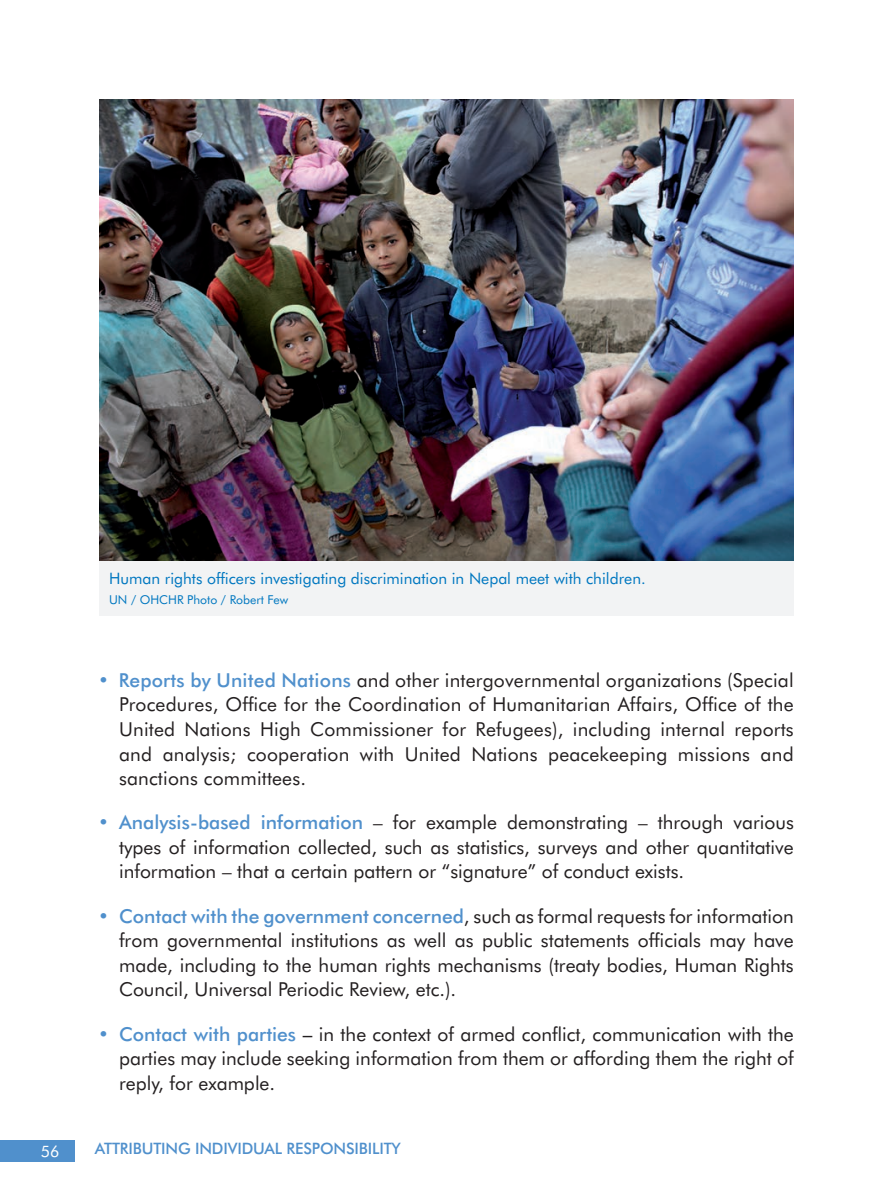
<style>
.page{position:relative;width:893px;height:1191px;background:#fff}
.page>*{position:absolute;margin:0;border:0;box-sizing:border-box;transform-origin:0 0}
.t1{font:19.25px/24.5px "Futura BT";color:#231f20;text-align:justify}
.t2{font:15.75px "Futura BT";color:#0077c0}
.t3{font:500 15.75px "Futura BT";letter-spacing:-.01em;color:#5090cc}
.t4{font:15.75px "Futura BT";color:#fff}
.t5{font:12.25px "Futura BT";color:#0077c0}
.s1{color:#5090cc}
.s2{font-weight:500;color:#5090cc}
.s3{font-weight:500}
</style>
<div class="page">
<div style="left:0;top:1140px;width:74px;height:21px;background:#5090cc"></div>
<img style="left:99px;top:99px;width:695px;height:462px">
<div style="left:99px;top:561px;width:695px;height:54px;background:#f2f3f4"></div>
<p class="t2" style="left:109px;top:569px;width:538px">Human rights officers investigating discrimination in Nepal meet with children.</p>
<p class="t5" style="left:109px;top:592px;width:181px">UN / OHCHR Photo / Robert Few</p>
<p class="t1" style="left:119px;top:667px;width:676px;text-indent:-20px"><span class="s1">•</span> <span class="s2">Reports by United Nations</span> and other intergovernmental organizations (Special Procedures, Office for the Coordination of Humanitarian Affairs, Office of the United Nations High Commissioner for Refugees), including internal reports and analysis; cooperation with United Nations peacekeeping missions and sanctions committees.</p>
<p class="t1" style="left:119px;top:810px;width:676px;text-indent:-20px"><span class="s1">•</span> <span class="s2">Analysis-based information</span> – for example demonstrating – through various types of information collected, such as statistics, surveys and other quantitative information – that a certain pattern or “signature” of conduct exists.</p>
<p class="t1" style="left:119px;top:903px;width:676px;text-indent:-20px"><span class="s1">•</span> <span class="s2">Contact with the government concerned</span>, such as formal requests for information from governmental institutions as well as public statements officials may have made, including to the human rights mechanisms (treaty bodies, Human Rights Council, Universal Periodic Review, etc.).</p>
<p class="t1" style="left:119px;top:1021px;width:676px;text-indent:-20px"><span class="s1">•</span> <span class="s2">Contact with parties</span> <span class="s3">–</span> in the context of armed conflict, communication with the parties may include seeking information from them or affording them the right of reply, for example.</p>
<p class="t4" style="left:41px;top:1141px;width:20px">56</p>
<p class="t3" style="left:95px;top:1138px;width:308px">ATTRIBUTING INDIVIDUAL RESPONSIBILITY</p>
</div>
